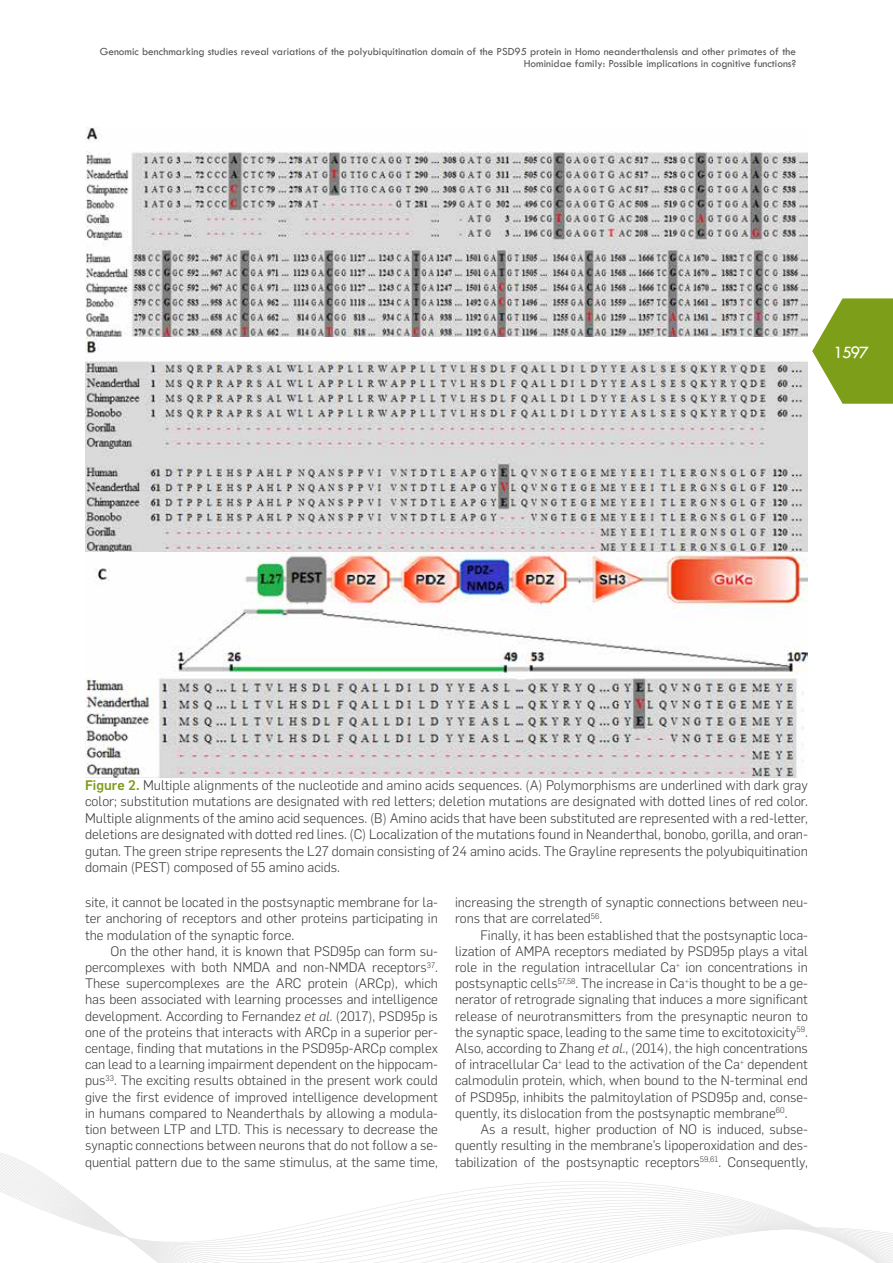
<style>
.page{position:relative;width:893px;height:1263px;background:#fff}
.page>*{position:absolute;margin:0;border:0;box-sizing:border-box;transform-origin:0 0}
.t1{font:18px "Tw Cen";color:#fff}
.t2{font:300 13.65px/16.4px "Flama";color:#3c3c3b;text-align:justify}
.t3{font:300 13.5px/16.2px "Flama";color:#3c3c3b;text-align:justify}
.t4{font:11.25px/12px "Tw Cen";color:#575756;text-align:right}
.s1{font-weight:500;color:#7d9e18}
.s2{font-style:italic}
</style>
<div class="page">
<svg style="left:812px;top:298px;width:81px;height:106px"></svg>
<svg style="left:0;top:1167px;width:893px;height:96px"></svg>
<img style="left:85px;top:128px;width:723px;height:649px">
<p class="t4" style="left:100px;top:46px;width:698px">Genomic benchmarking studies reveal variations of the polyubiquitination domain of the PSD95 protein in Homo neanderthalensis and other primates of the<br>Hominidae family: Possible implications in cognitive functions?</p>
<h1 class="t1" style="left:833px;top:341px;width:37px">1597</h1>
<p class="t2" style="left:85px;top:776px;width:724px"><span class="s1">Figure 2.</span> Multiple alignments of the nucleotide and amino acids sequences. (A) Polymorphisms are underlined with dark gray color; substitution mutations are designated with red letters; deletion mutations are designated with dotted lines of red color.<br>Multiple alignments of the amino acid sequences. (B) Amino acids that have been substituted are represented with a red-letter, deletions are designated with dotted red lines. (C) Localization of the mutations found in Neanderthal, bonobo, gorilla, and oran&shy;gutan. The green stripe represents the L27 domain consisting of 24 amino acids. The Grayline represents the polyubiquitination domain (PEST) composed of 55 amino acids.</p>
<p class="t3" style="left:85px;top:894px;width:354px">site, it cannot be located in the postsynaptic membrane for la&shy;ter anchoring of receptors and other proteins participating in the modulation of the synaptic force.</p>
<p class="t3" style="left:85px;top:942px;width:354px;text-indent:26px">On the other hand, it is known that PSD95p can form su&shy;percomplexes with both NMDA and non-NMDA receptors<sup>37</sup>.<br>These supercomplexes are the ARC protein (ARCp), which has been associated with learning processes and intelligence development. According to Fernandez <span class="s2">et al.</span> (2017), PSD95p is one of the proteins that interacts with ARCp in a superior per&shy;centage, finding that mutations in the PSD95p-ARCp complex can lead to a learning impairment dependent on the hippocam&shy;pus<sup>33</sup>. The exciting results obtained in the present work could give the first evidence of improved intelligence development in humans compared to Neanderthals by allowing a modula&shy;tion between LTP and LTD. This is necessary to decrease the synaptic connections between neurons that do not follow a se&shy;quential pattern due to the same stimulus, at the same time,</p>
<p class="t3" style="left:455px;top:894px;width:354px">increasing the strength of synaptic connections between neu&shy;rons that are correlated<sup>56</sup>.</p>
<p class="t3" style="left:455px;top:926px;width:354px;text-indent:26px">Finally, it has been established that the postsynaptic loca&shy;lization of AMPA receptors mediated by PSD95p plays a vital role in the regulation intracellular Ca<sup>+</sup> ion concentrations in postsynaptic cells<sup>57,58</sup>. The increase in Ca<sup>+</sup>is thought to be a ge&shy;nerator of retrograde signaling that induces a more significant release of neurotransmitters from the presynaptic neuron to the synaptic space, leading to the same time to excitotoxicity<sup>59</sup>.<br>Also, according to Zhang <span class="s2">et al.</span>, (2014), the high concentrations of intracellular Ca<sup>+</sup> lead to the activation of the Ca<sup>+</sup> dependent calmodulin protein, which, when bound to the N-terminal end of PSD95p, inhibits the palmitoylation of PSD95p and, conse&shy;quently, its dislocation from the postsynaptic membrane<sup>60</sup>.</p>
<p class="t3" style="left:455px;top:1120px;width:354px;text-indent:26px">As a result, higher production of NO is induced, subse&shy;quently resulting in the membrane’s lipoperoxidation and des&shy;tabilization of the postsynaptic receptors<sup>59,61</sup>. Consequently,</p>
</div>
